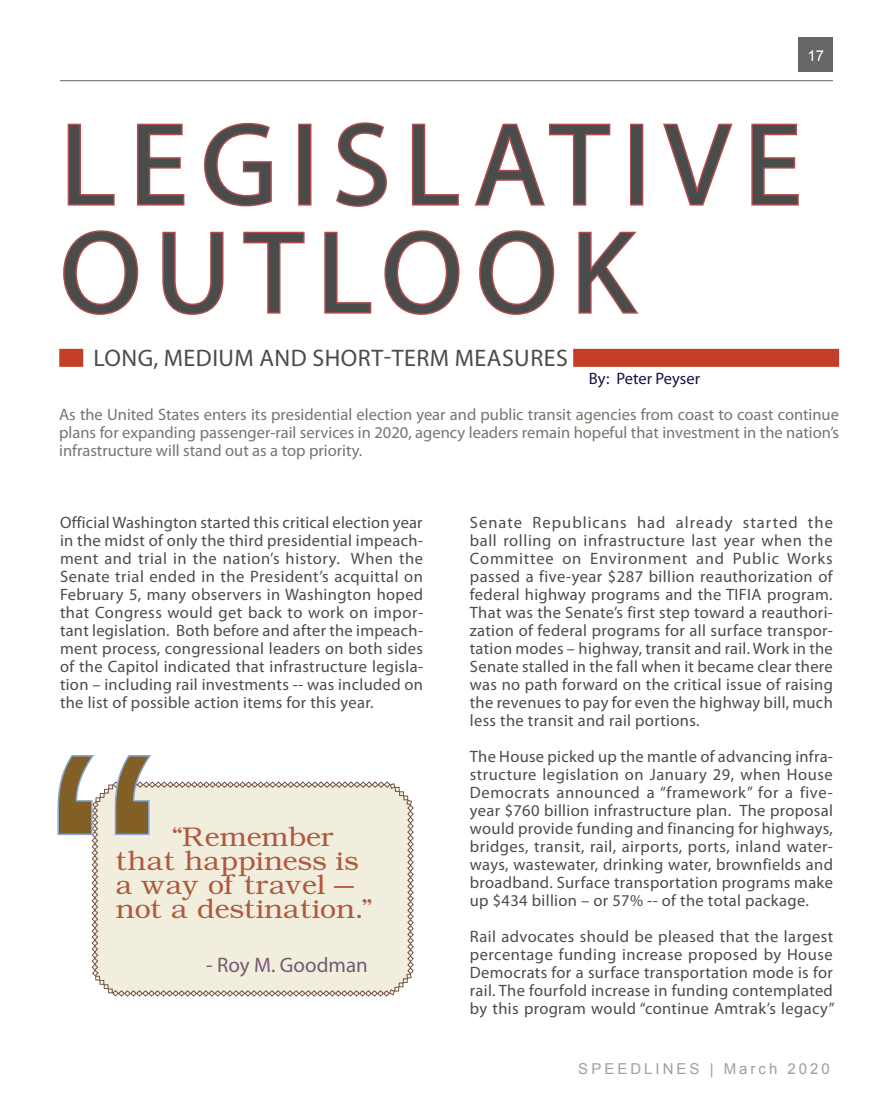
<style>
.page{position:relative;width:893px;height:1106px;background:#fff}
.page>*{position:absolute;margin:0;border:0;box-sizing:border-box;transform-origin:0 0}
.Heading_Master{font:117px/108px "Myriad Pro";letter-spacing:.12em;color:#4a4c4c}
.Quote_2{font:27px/24px "Angleterre";color:#af593e;scale:1.06 1}
.Subheading_with_line{font:24px "Myriad Pro";letter-spacing:.02em;color:#4a4c4c}
.Quote_2-2{font:21px "Myriad Pro";color:#775975}
.Body_no_spacing{font:16.5px/18px "Myriad Pro";letter-spacing:.02em;color:#4a4c4c;text-align:justify}
.Intro{font:16.5px/18px "Myriad Pro";color:#73776c;text-align:justify}
.Body{font:16.5px "Myriad Pro";color:#181149}
.Footer_Master_page{font:15px "Arial";letter-spacing:.2em;color:#a09ea0}
.t1{font:15px "Arial";color:#fff}
</style>
<div class="page">
<div style="left:798px;top:38px;width:35px;height:34px;background:#656666"></div>
<hr style="left:60px;top:80px;width:773px;height:1px;background:#73776c">
<svg style="left:57px;top:755px;width:357px;height:241px"></svg>
<svg style="left:67px;top:123px;width:48px;height:83px"></svg>
<svg style="left:137px;top:123px;width:48px;height:83px"></svg>
<svg style="left:204px;top:122px;width:68px;height:85px"></svg>
<div style="left:298px;top:124px;width:13px;height:82px;border:3px solid #b04d4c"></div>
<svg style="left:336px;top:122px;width:51px;height:85px"></svg>
<svg style="left:411px;top:123px;width:48px;height:83px"></svg>
<svg style="left:474px;top:123px;width:137px;height:83px"></svg>
<div style="left:630px;top:124px;width:13px;height:82px;border:3px solid #b04d4c"></div>
<svg style="left:663px;top:123px;width:70px;height:83px"></svg>
<svg style="left:751px;top:123px;width:48px;height:83px"></svg>
<svg style="left:63px;top:230px;width:76px;height:85px"></svg>
<svg style="left:162px;top:231px;width:62px;height:84px"></svg>
<svg style="left:243px;top:231px;width:62px;height:83px"></svg>
<svg style="left:324px;top:231px;width:48px;height:83px"></svg>
<svg style="left:384px;top:230px;width:76px;height:85px"></svg>
<svg style="left:479px;top:230px;width:76px;height:85px"></svg>
<svg style="left:578px;top:231px;width:61px;height:83px"></svg>
<div style="left:59px;top:349px;width:24px;height:18px;background:#c43f28"></div>
<div style="left:573px;top:349px;width:266px;height:18px;background:#c43f28"></div>
<p class="t1" style="left:807px;top:46px;width:18px">17</p>
<p class="Heading_Master" style="left:60px;top:109px;width:743px">LEGISLATIVE<br>OUTLOOK</p>
<p class="Subheading_with_line" style="left:94px;top:343px;width:476px">LONG, MEDIUM AND SHORT-TERM MEASURES</p>
<p class="Intro" style="left:59px;top:405px;width:781px">As the United States enters its presidential election year and public transit agencies from coast to coast continue plans for expanding passenger-rail services in 2020, agency leaders remain hopeful that investment in the nation’s infrastructure will stand out as a top priority.</p>
<p class="Body" style="left:589px;top:368px;width:113px">By: Peter Peyser</p>
<p class="Body_no_spacing" style="left:60px;top:513px;width:365px">Official Washington started this critical election year in the midst of only the third presidential impeach&shy;ment and trial in the nation’s history. When the Senate trial ended in the President’s acquittal on February 5, many observers in Washington hoped that Congress would get back to work on impor&shy;tant legislation. Both before and after the impeach&shy;ment process, congressional leaders on both sides of the Capitol indicated that infrastructure legisla&shy;tion – including rail investments -- was included on the list of possible action items for this year.</p>
<p class="Quote_2" style="left:116px;top:824px;width:243px;text-indent:56px">“Remember that happiness is a way of travel – not a destination.”</p>
<p class="Quote_2-2" style="left:206px;top:952px;width:163px">- Roy M. Goodman</p>
<p class="Body_no_spacing" style="left:470px;top:513px;width:365px">Senate Republicans had already started the ball rolling on infrastructure last year when the Committee on Environment and Public Works passed a five-year $287 billion reauthorization of federal highway programs and the TIFIA program.<br>That was the Senate’s first step toward a reauthori&shy;zation of federal programs for all surface transpor&shy;tation modes – highway, transit and rail. Work in the Senate stalled in the fall when it became clear there was no path forward on the critical issue of raising the revenues to pay for even the highway bill, much less the transit and rail portions.</p>
<p class="Body_no_spacing" style="left:470px;top:747px;width:365px">The House picked up the mantle of advancing infra&shy;structure legislation on January 29, when House Democrats announced a “framework” for a five&shy;year $760 billion infrastructure plan. The proposal would provide funding and financing for highways, bridges, transit, rail, airports, ports, inland water&shy;ways, wastewater, drinking water, brownfields and broadband. Surface transportation programs make up $434 billion – or 57% -- of the total package.</p>
<p class="Body_no_spacing" style="left:470px;top:927px;width:366px">Rail advocates should be pleased that the largest percentage funding increase proposed by House Democrats for a surface transportation mode is for rail. The fourfold increase in funding contemplated by this program would “continue Amtrak’s legacy”</p>
<p class="Footer_Master_page" style="left:578px;top:1059px;width:253px">SPEEDLINES | March 2020</p>
</div>
